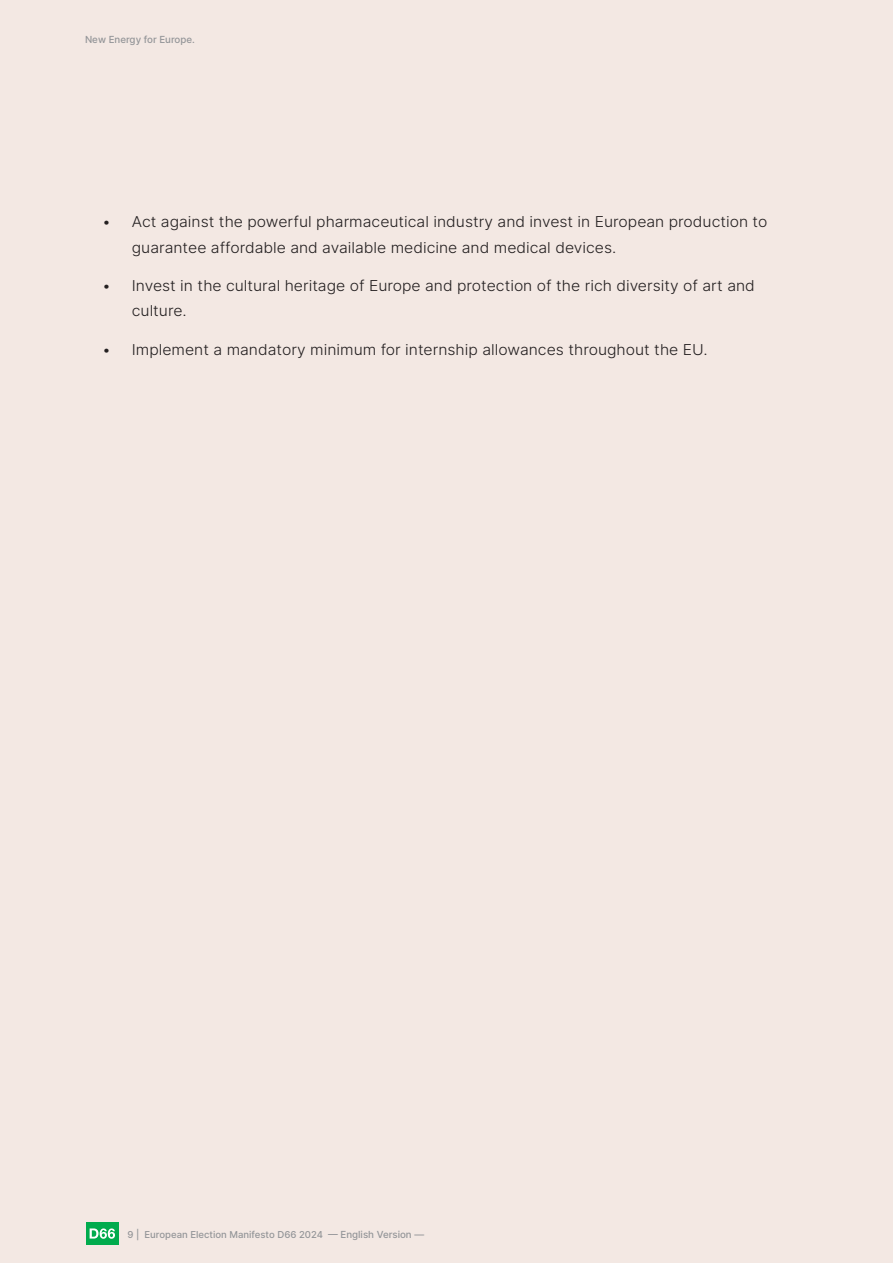
<style>
.page{position:relative;width:893px;height:1263px;background:#f3e8e3}
.page>*{position:absolute;margin:0;border:0;box-sizing:border-box;transform-origin:0 0}
.t1{font:300 15px/25.5px "Inter";color:#231f20;scale:1.05 1}
.t2{font:500 9.75px "Inter";color:#939598}
.t3{font:500 9.6px "Inter";color:#939598}
.s1{font-size:9.75px}
</style>
<div class="page">
<div style="left:86px;top:1222px;width:33px;height:23px;background:#00ab4d"></div>
<svg style="left:90px;top:1228px;width:25px;height:11px"></svg>
<p class="t2" style="left:85px;top:33px;width:111px">New Energy for Europe.</p>
<p class="t1" style="left:132px;top:209px;width:607px;text-indent:-30px">• Act against the powerful pharmaceutical industry and invest in European production to guarantee affordable and available medicine and medical devices.</p>
<p class="t1" style="left:132px;top:272px;width:595px;text-indent:-30px">• Invest in the cultural heritage of Europe and protection of the rich diversity of art and culture.</p>
<p class="t1" style="left:102px;top:336px;width:578px">• Implement a mandatory minimum for internship allowances throughout the EU.</p>
<p class="t3" style="left:128px;top:1227px;width:298px">9 | European Election Manifesto D66 2024 <span class="s1">— English Version —</span></p>
</div>
